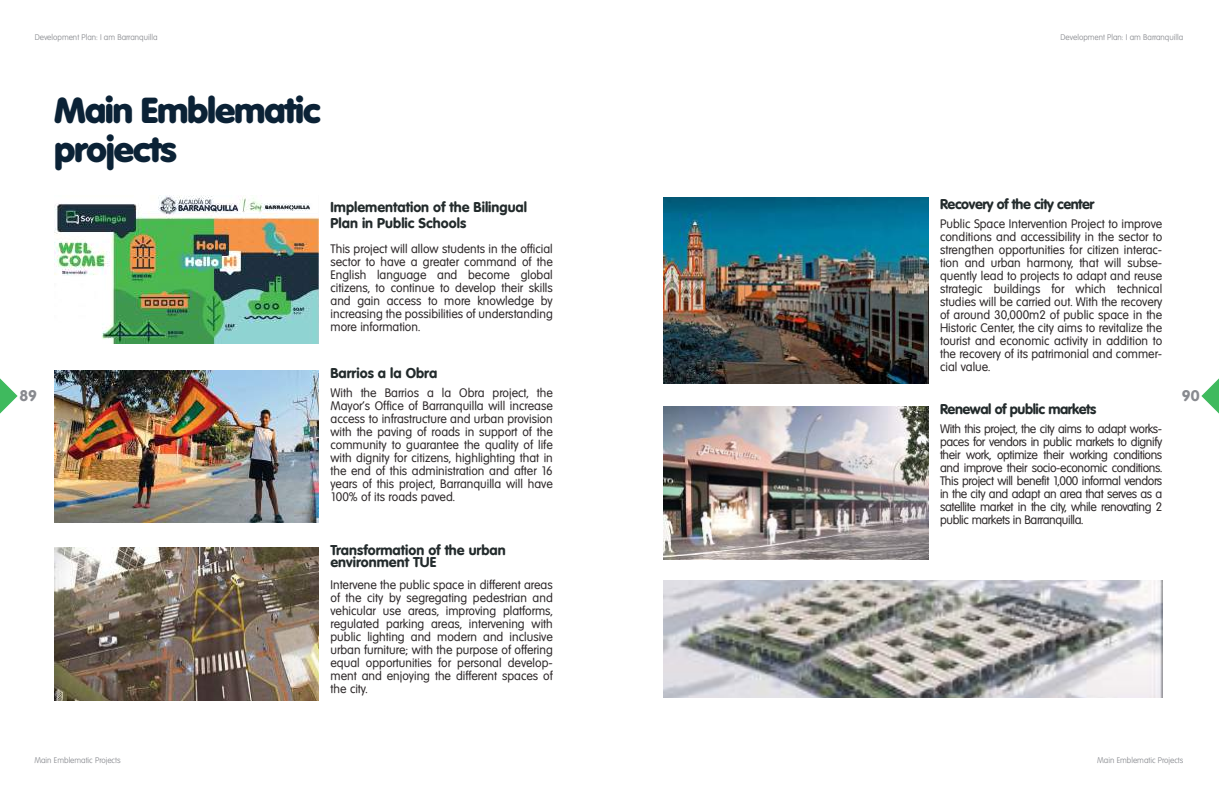
<style>
.page{position:relative;width:1219px;height:792px;background:#fff}
.page>*{position:absolute;margin:0;border:0;box-sizing:border-box;transform-origin:0 0}
.t1{font:800 35.2px/38.9px "Volkswagen Serial";letter-spacing:-.04em;color:#0b2236}
.t2{font:800 15px "Volkswagen Serial";color:#888a8f}
.t3{font:800 13.9px/16.6px "Volkswagen Serial";color:#232b2c}
.t4{font:800 13.9px "Volkswagen Serial";letter-spacing:-.03em;color:#232b2c}
.t5{font:12px/13px "Volkswagen Serial";color:#2e292a;text-align:justify}
.t6{font:300 8px "Volkswagen Serial";color:#888a8f}
</style>
<div class="page">
<img style="left:54px;top:195px;width:265px;height:149px">
<img style="left:54px;top:370px;width:265px;height:153px">
<img style="left:54px;top:548px;width:265px;height:152px">
<img style="left:664px;top:407px;width:264px;height:152px">
<img style="left:663px;top:580px;width:500px;height:117px">
<img style="left:664px;top:198px;width:264px;height:185px">
<svg style="left:1201px;top:378px;width:18px;height:36px"></svg>
<svg style="left:0;top:378px;width:18px;height:36px"></svg>
<p class="t6" style="left:35px;top:33px;width:124px">Development Plan: I am Barranquilla</p>
<p class="t6" style="left:1060px;top:33px;width:124px">Development Plan: I am Barranquilla</p>
<h1 class="t1" style="left:54px;top:90px;width:268px">Main Emblematic projects</h1>
<p class="t3" style="left:331px;top:198px;width:198px">Implementation of the Bilingual<br>Plan in Public Schools</p>
<p class="t5" style="left:331px;top:243px;width:224px">This project will allow students in the official sector to have a greater command of the English language and become global citizens, to continue to develop their skills and gain access to more knowledge by increasing the possibilities of understanding more information.</p>
<p class="t3" style="left:331px;top:364px;width:108px">Barrios a la Obra</p>
<p class="t4" style="left:940px;top:195px;width:156px">Recovery of the city center</p>
<p class="t5" style="left:940px;top:217px;width:224px">Public Space Intervention Project to improve conditions and accessibility in the sector to strengthen opportunities for citizen interac&shy;tion and urban harmony, that will subse&shy;quently lead to projects to adapt and reuse strategic buildings for which technical studies will be carried out. With the recovery of around 30,000m2 of public space in the Historic Center, the city aims to revitalize the tourist and economic activity in addition to the recovery of its patrimonial and commer&shy;cial value.</p>
<p class="t5" style="left:331px;top:386px;width:224px">With the Barrios a la Obra project, the Mayor's Office of Barranquilla will increase access to infrastructure and urban provision with the paving of roads in support of the community to guarantee the quality of life with dignity for citizens, highlighting that in the end of this administration and after 16 years of this project, Barranquilla will have 100% of its roads paved.</p>
<p class="t2" style="left:19px;top:387px;width:19px">89</p>
<p class="t2" style="left:1182px;top:387px;width:19px">90</p>
<p class="t4" style="left:940px;top:400px;width:158px">Renewal of public markets</p>
<p class="t5" style="left:940px;top:423px;width:224px">With this project, the city aims to adapt works&shy;paces for vendors in public markets to dignify their work, optimize their working conditions and improve their socio-economic conditions.<br>This project will benefit 1,000 informal vendors in the city and adapt an area that serves as a satellite market in the city, while renovating 2 public markets in Barranquilla.</p>
<p class="t3" style="left:331px;top:544px;width:177px;line-height:12px">Transformation of the urban environment TUE</p>
<p class="t5" style="left:331px;top:579px;width:224px">Intervene the public space in different areas of the city by segregating pedestrian and vehicular use areas, improving platforms, regulated parking areas, intervening with public lighting and modern and inclusive urban furniture; with the purpose of offering equal opportunities for personal develop&shy;ment and enjoying the different spaces of the city.</p>
<p class="t6" style="left:34px;top:755px;width:88px">Main Emblematic Projects</p>
<p class="t6" style="left:1097px;top:755px;width:88px">Main Emblematic Projects</p>
</div>
